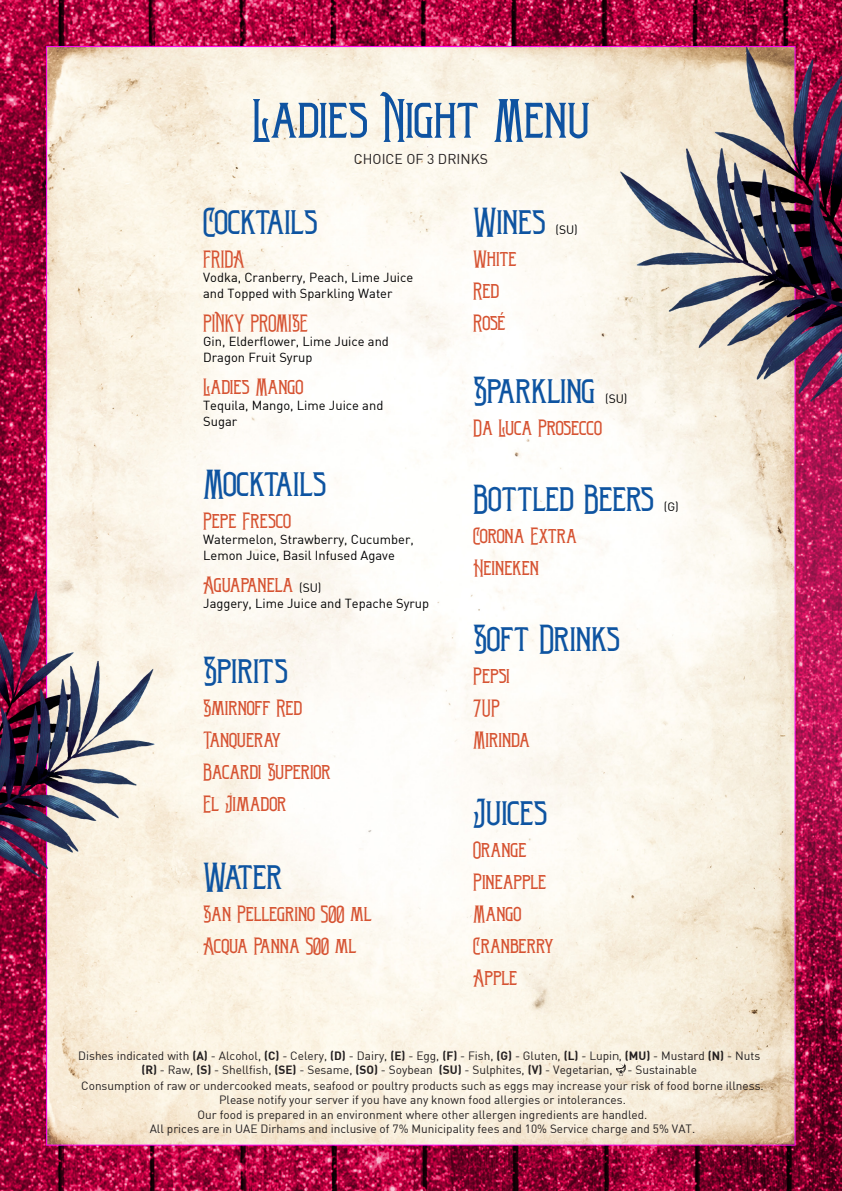
<style>
.page{position:relative;width:842px;height:1191px;background:#fff}
.page>*{position:absolute;margin:0;border:0;box-sizing:border-box;transform-origin:0 0}
.t1{font:50px "Costaville";letter-spacing:-.005em;color:#0f53a1}
.t2{font:34px "Costaville";color:#0e54a1}
.t3{font:20px/32px "Costaville";color:#d65332}
.t4{font:20px/32px "Costaville";letter-spacing:-.02em;color:#d65332}
.t5{font:14px "DIN";color:#231f20}
.t6{font:12.8px/16px "DIN";color:#000001}
.t7{font:12px "DIN";color:#000001}
.t8{font:11.8px/14.2px "DIN";color:#231f20;text-align:center}
.s1{font-family:"DIN";font-size:12px;color:#000001}
.s2{font-family:"DIN Bold"}
</style>
<div class="page">
<img style="left:0;top:0;width:842px;height:1191px">
<svg style="left:616px;top:1063px;width:9px;height:13px"></svg>
<h1 class="t1" style="left:252px;top:89px;width:339px">Ladies Night Menu</h1>
<p class="t5" style="left:354px;top:150px;width:136px">CHOICE OF 3 DRINKS</p>
<h2 class="t2" style="left:203px;top:201px;width:116px">Cocktails</h2>
<h3 class="t3" style="left:203px;top:242px;width:43px">FRIDA</h3>
<p class="t6" style="left:203px;top:269px;width:212px">Vodka, Cranberry, Peach, Lime Juice and Topped with Sparkling Water</p>
<h3 class="t3" style="left:203px;top:306px;width:106px">PINKY PROMISE</h3>
<p class="t6" style="left:203px;top:333px;width:187px">Gin, Elderflower, Lime Juice and<br>Dragon Fruit Syrup</p>
<h3 class="t3" style="left:203px;top:370px;width:102px">Ladies Mango</h3>
<p class="t6" style="left:203px;top:397px;width:182px">Tequila, Mango, Lime Juice and<br>Sugar</p>
<h2 class="t2" style="left:203px;top:463px;width:124px">Mocktails</h2>
<h3 class="t3" style="left:203px;top:504px;width:90px">Pepe Fresco</h3>
<p class="t6" style="left:203px;top:531px;width:212px">Watermelon, Strawberry, Cucumber,<br>Lemon Juice, Basil Infused Agave</p>
<h3 class="t3" style="left:203px;top:568px;width:120px">Aguapanela <span class="s1">(SU)</span></h3>
<p class="t6" style="left:203px;top:595px;width:227px">Jaggery, Lime Juice and Tepache Syrup</p>
<h2 class="t2" style="left:203px;top:650px;width:86px">Spirits</h2>
<h3 class="t3" style="left:203px;top:691px;width:129px">Smirnoff Red<br>Tanqueray<br>Bacardi Superior<br>El Jimador</h3>
<h2 class="t2" style="left:203px;top:855px;width:81px">Water</h2>
<h3 class="t3" style="left:203px;top:897px;width:170px">San Pellegrino 500 ml<br>Acqua Panna 500 ml</h3>
<h2 class="t2" style="left:473px;top:201px;width:74px">Wines</h2>
<h3 class="t4" style="left:473px;top:242px;width:45px">White<br>Red<br>Rosé</h3>
<p class="t7" style="left:555px;top:222px;width:24px">(SU)</p>
<h2 class="t2" style="left:473px;top:370px;width:123px">Sparkling</h2>
<p class="t7" style="left:605px;top:391px;width:24px">(SU)</p>
<h3 class="t3" style="left:473px;top:412px;width:130px">Da Luca Prosecco</h3>
<h2 class="t2" style="left:473px;top:478px;width:182px">Bottled Beers</h2>
<h3 class="t3" style="left:473px;top:520px;width:105px">Corona Extra<br>Heineken</h3>
<p class="t7" style="left:664px;top:499px;width:16px">(G)</p>
<h2 class="t2" style="left:473px;top:617px;width:148px">Soft Drinks</h2>
<h3 class="t3" style="left:473px;top:659px;width:58px">Pepsi<br>7UP<br>Mirinda</h3>
<h2 class="t2" style="left:473px;top:791px;width:75px">Juices</h2>
<h3 class="t3" style="left:473px;top:833px;width:82px">Orange<br>Pineapple<br>Mango<br>Cranberry<br>Apple</h3>
<p class="t8" style="left:78px;top:1048px;width:684px">Dishes indicated with <span class="s2">(A)</span> - Alcohol, <span class="s2">(C)</span> - Celery, <span class="s2">(D)</span> - Dairy, <span class="s2">(E)</span> - Egg, <span class="s2">(F)</span> - Fish, <span class="s2">(G)</span> - Gluten, <span class="s2">(L)</span> - Lupin, <span class="s2">(MU)</span> - Mustard <span class="s2">(N)</span> - Nuts <span class="s2">(R)</span> - Raw, <span class="s2">(S)</span> - Shellfish, <span class="s2">(SE)</span> - Sesame, <span class="s2">(SO)</span> - Soybean <span class="s2">(SU)</span> - Sulphites, <span class="s2">(V)</span> - Vegetarian, - Sustainable</p>
<p class="t8" style="left:81px;top:1078px;width:684px">Consumption of raw or undercooked meats, seafood or poultry products such as eggs may increase your risk of food borne illness.<br>Please notify your server if you have any known food allergies or intolerances.<br>Our food is prepared in an environment where other allergen ingredients are handled.<br>All prices are in UAE Dirhams and inclusive of 7% Municipality fees and 10% Service charge and 5% VAT.</p>
</div>
